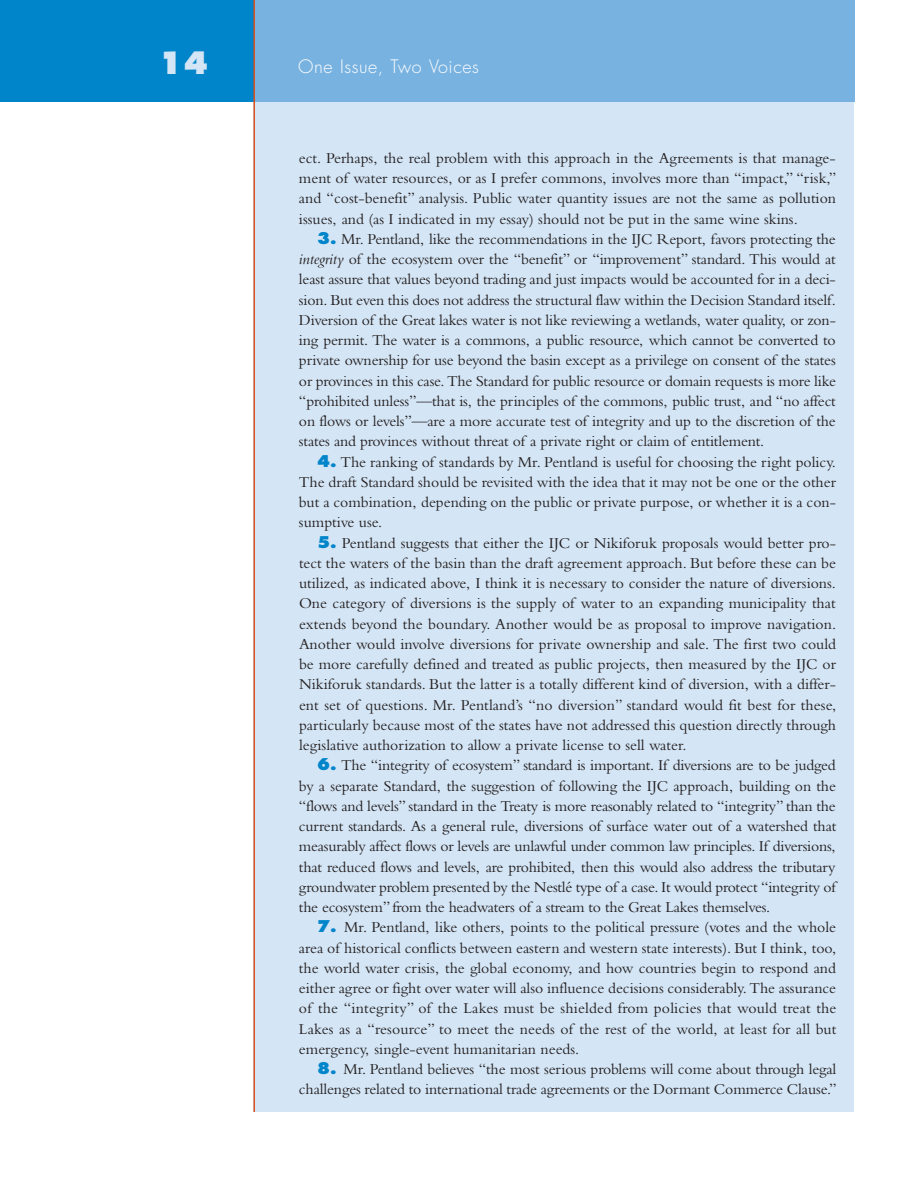
<style>
.page{position:relative;width:918px;height:1188px;background:#fff}
.page>*{position:absolute;margin:0;border:0;box-sizing:border-box;transform-origin:0 0}
.t1{font:800 30px "Futura";color:#d4e5f5}
.t2{font:300 18px "Futura";letter-spacing:.03em;color:#fff}
.t3{font:15.75px/20.2px "Bembo";letter-spacing:-.005em;color:#231f20;text-align:justify}
.s1{font-family:"Futura";font-weight:800;color:#0084ca}
.s2{font-style:italic}
</style>
<div class="page">
<div style="left:254px;top:74px;width:600px;height:1038px;background:#d4e5f5"></div>
<div style="left:0;top:0;width:854px;height:101px;background:#78b2e0"></div>
<div style="left:0;top:0;width:255px;height:101px;background:#0084ca"></div>
<hr style="left:254px;top:0;width:1px;height:1112px;background:#da511d">
<h1 class="t1" style="left:159px;top:50px;width:51px">14</h1>
<p class="t2" style="left:298px;top:58px;width:182px">One Issue, Two Voices</p>
<p class="t3" style="left:299px;top:149px;width:539px">ect. Perhaps, the real problem with this approach in the Agreements is that manage&shy;ment of water resources, or as I prefer commons, involves more than “impact,” “risk,” and “cost-benefit” analysis. Public water quantity issues are not the same as pollution issues, and (as I indicated in my essay) should not be put in the same wine skins.</p>
<p class="t3" style="left:299px;top:230px;width:538px;text-indent:18px"><span class="s1">3.</span> Mr. Pentland, like the recommendations in the IJC Report, favors protecting the <span class="s2">integrity</span> of the ecosystem over the “benefit” or “improvement” standard. This would at least assure that values beyond trading and just impacts would be accounted for in a deci&shy;sion. But even this does not address the structural flaw within the Decision Standard itself.<br>Diversion of the Great lakes water is not like reviewing a wetlands, water quality, or zon&shy;ing permit. The water is a commons, a public resource, which cannot be converted to private ownership for use beyond the basin except as a privilege on consent of the states or provinces in this case. The Standard for public resource or domain requests is more like “prohibited unless”—that is, the principles of the commons, public trust, and “no affect on flows or levels”—are a more accurate test of integrity and up to the discretion of the states and provinces without threat of a private right or claim of entitlement.</p>
<p class="t3" style="left:299px;top:453px;width:539px;text-indent:18px"><span class="s1">4.</span> The ranking of standards by Mr. Pentland is useful for choosing the right policy.<br>The draft Standard should be revisited with the idea that it may not be one or the other but a combination, depending on the public or private purpose, or whether it is a con&shy;sumptive use.</p>
<p class="t3" style="left:299px;top:534px;width:539px;text-indent:18px"><span class="s1">5.</span> Pentland suggests that either the IJC or Nikiforuk proposals would better pro&shy;tect the waters of the basin than the draft agreement approach. But before these can be utilized, as indicated above, I think it is necessary to consider the nature of diversions.<br>One category of diversions is the supply of water to an expanding municipality that extends beyond the boundary. Another would be as proposal to improve navigation.<br>Another would involve diversions for private ownership and sale. The first two could be more carefully defined and treated as public projects, then measured by the IJC or Nikiforuk standards. But the latter is a totally different kind of diversion, with a differ&shy;ent set of questions. Mr. Pentland’s “no diversion” standard would fit best for these, particularly because most of the states have not addressed this question directly through legislative authorization to allow a private license to sell water.</p>
<p class="t3" style="left:299px;top:757px;width:539px;text-indent:18px"><span class="s1">6.</span> The “integrity of ecosystem” standard is important. If diversions are to be judged by a separate Standard, the suggestion of following the IJC approach, building on the “flows and levels” standard in the Treaty is more reasonably related to “integrity” than the current standards. As a general rule, diversions of surface water out of a watershed that measurably affect flows or levels are unlawful under common law principles. If diversions, that reduced flows and levels, are prohibited, then this would also address the tributary groundwater problem presented by the Nestlé type of a case. It would protect “integrity of the ecosystem” from the headwaters of a stream to the Great Lakes themselves.</p>
<p class="t3" style="left:299px;top:919px;width:539px;text-indent:18px"><span class="s1">7.</span> Mr. Pentland, like others, points to the political pressure (votes and the whole area of historical conflicts between eastern and western state interests). But I think, too, the world water crisis, the global economy, and how countries begin to respond and either agree or fight over water will also influence decisions considerably. The assurance of the “integrity” of the Lakes must be shielded from policies that would treat the Lakes as a “resource” to meet the needs of the rest of the world, at least for all but emergency, single-event humanitarian needs.</p>
<p class="t3" style="left:299px;top:1061px;width:539px;text-align:right"><span class="s1">8.</span> Mr. Pentland believes “the most serious problems will come about through legal challenges related to international trade agreements or the Dormant Commerce Clause.”</p>
</div>
